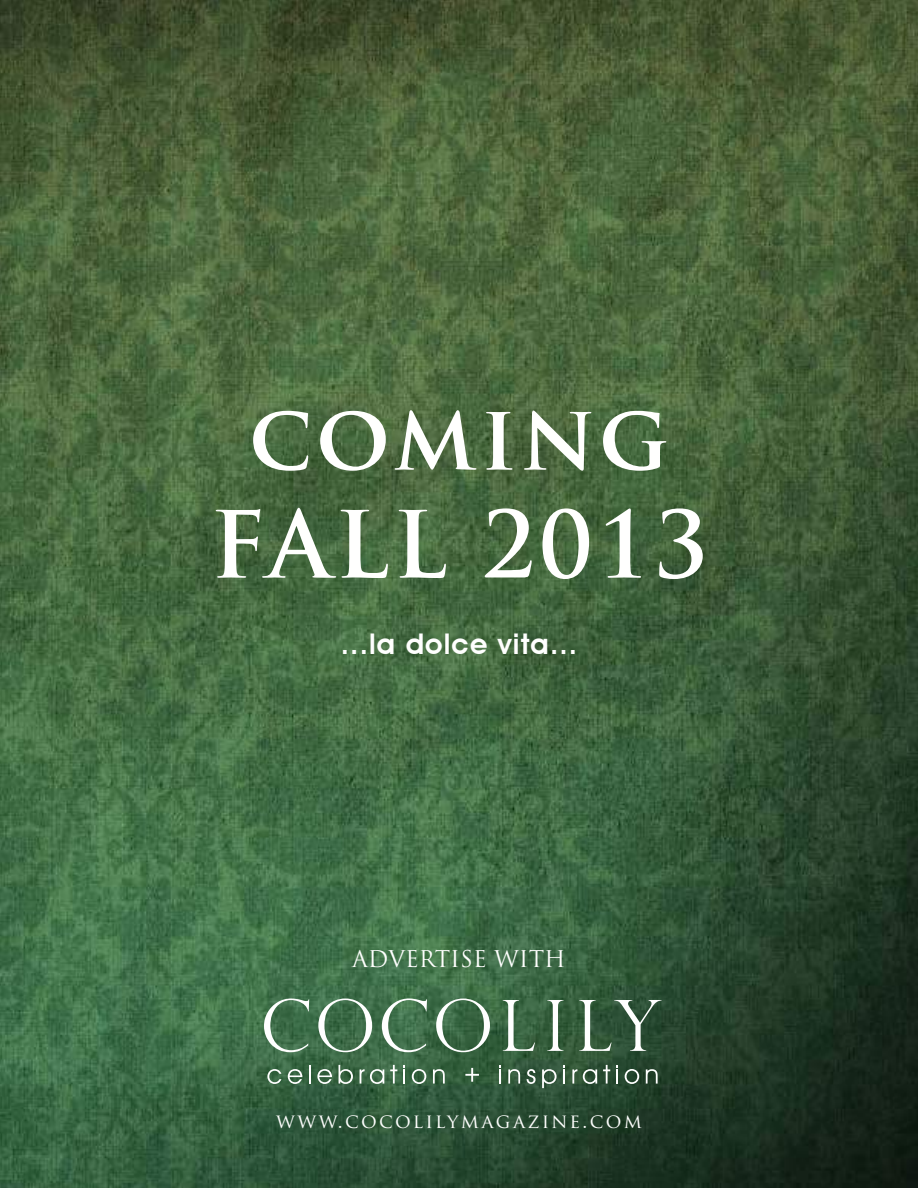
<style>
.page{position:relative;width:918px;height:1188px;background:#fff}
.page>*{position:absolute;margin:0;border:0;box-sizing:border-box;transform-origin:0 0}
.t1{font:700 90px/108px "Trajan Pro";letter-spacing:.04em;color:#fffffe;text-align:center}
.t2{font:600 28.5px "Avant Garde IT Cby BT";letter-spacing:.04em;color:#fffffe}
.t3{font:22.5px "Trajan Pro";color:#fffffe}
.t4{font:19.5px "Trajan Pro";letter-spacing:.115em;color:#fffffe}
</style>
<div class="page">
<img style="left:0;top:0;width:918px;height:1188px">
<svg style="left:264px;top:999px;width:45px;height:53px;background:#5f8769"></svg>
<svg style="left:318px;top:999px;width:54px;height:53px"></svg>
<svg style="left:382px;top:999px;width:45px;height:53px;background:#628a6c"></svg>
<svg style="left:436px;top:999px;width:54px;height:53px"></svg>
<svg style="left:503px;top:1000px;width:32px;height:51px;background:#63866a"></svg>
<svg style="left:547px;top:1000px;width:17px;height:51px"></svg>
<svg style="left:579px;top:1000px;width:83px;height:51px;background:#516f59"></svg>
<svg style="left:267px;top:1069px;width:14px;height:15px"></svg>
<svg style="left:288px;top:1069px;width:14px;height:15px"></svg>
<svg style="left:309px;top:1065px;width:2px;height:19px"></svg>
<svg style="left:317px;top:1069px;width:15px;height:15px"></svg>
<svg style="left:339px;top:1065px;width:14px;height:19px"></svg>
<svg style="left:360px;top:1069px;width:24px;height:15px"></svg>
<svg style="left:390px;top:1065px;width:7px;height:19px"></svg>
<svg style="left:403px;top:1065px;width:2px;height:19px"></svg>
<svg style="left:412px;top:1069px;width:14px;height:15px"></svg>
<svg style="left:433px;top:1069px;width:12px;height:15px"></svg>
<svg style="left:465px;top:1068px;width:14px;height:14px"></svg>
<svg style="left:499px;top:1065px;width:2px;height:19px"></svg>
<svg style="left:508px;top:1069px;width:12px;height:15px"></svg>
<svg style="left:527px;top:1069px;width:9px;height:15px"></svg>
<svg style="left:542px;top:1069px;width:15px;height:19px"></svg>
<svg style="left:563px;top:1065px;width:2px;height:19px"></svg>
<svg style="left:572px;top:1069px;width:5px;height:15px"></svg>
<svg style="left:583px;top:1069px;width:14px;height:15px"></svg>
<svg style="left:603px;top:1065px;width:7px;height:19px"></svg>
<svg style="left:616px;top:1065px;width:2px;height:19px"></svg>
<svg style="left:625px;top:1069px;width:14px;height:15px"></svg>
<svg style="left:646px;top:1069px;width:12px;height:15px"></svg>
<h1 class="t1" style="left:210px;top:384px;width:499px">coming<br>FALL 2013</h1>
<h2 class="t2" style="left:341px;top:627px;width:238px">...la dolce vita...</h2>
<p class="t3" style="left:352px;top:945px;width:215px">ADVERTISE WITH</p>
<p class="t4" style="left:276px;top:1109px;width:367px">www.cocolilymagazine.com</p>
</div>
